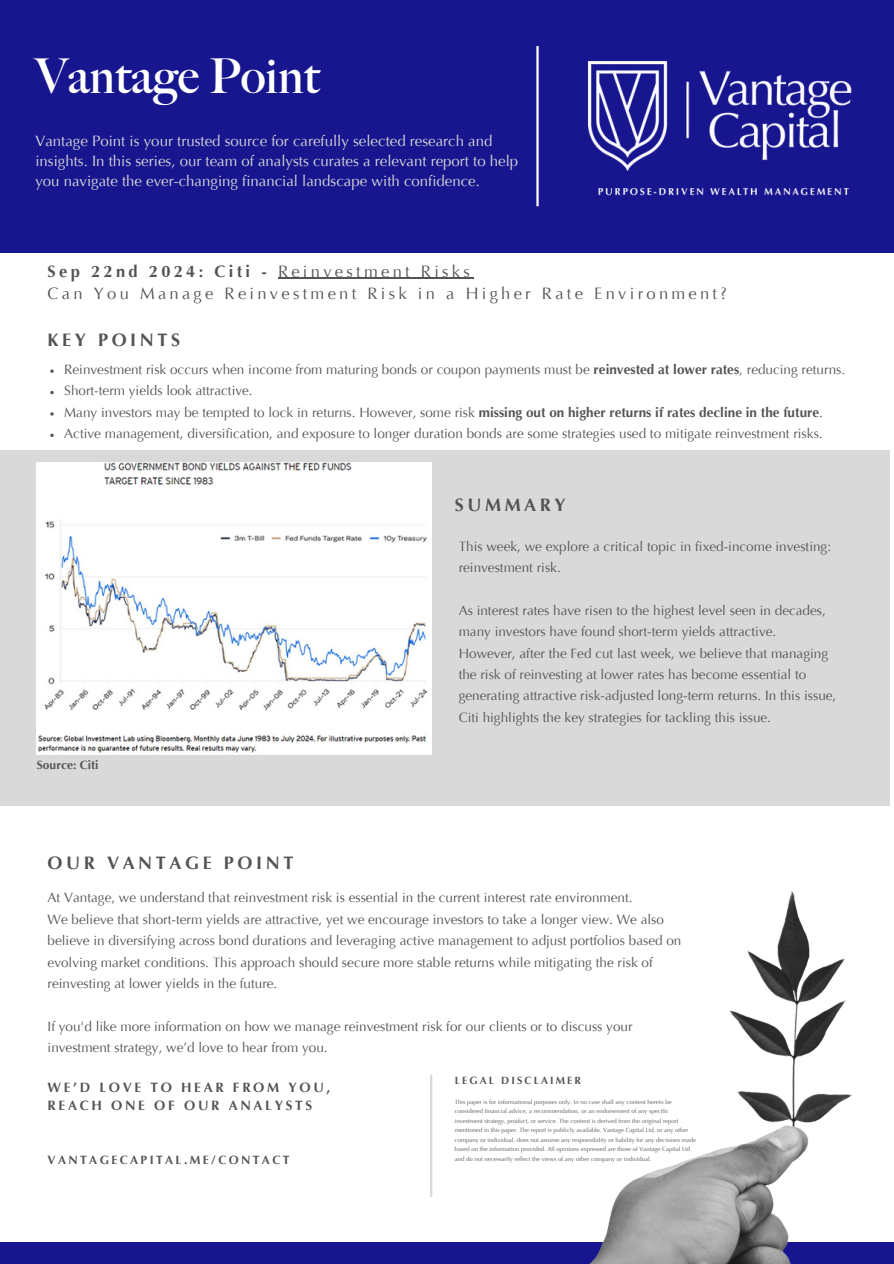
<style>
.page{position:relative;width:894px;height:1264px;background:#fff}
.page>*{position:absolute;margin:0;border:0;box-sizing:border-box;transform-origin:0 0}
.t1{font:700 48px "Big Caslon FB";color:#fff}
.t2{font:700 18px "Optima LT Pro";letter-spacing:.2em;color:#545454}
.t3{font:16.5px/22.5px "Optima LT Pro";letter-spacing:.2em;color:#545454}
.t4{font:15px/20.2px "Optima LT Pro";color:#d9d9d9}
.t5{font:13.5px/21.3px "Optima LT Pro";color:#545454}
.t6{font:700 13.5px/18px "Optima LT Pro";letter-spacing:.2em;color:#545454}
.t7{font:700 12px "Optima LT Pro";letter-spacing:.2em;color:#545454}
.t8{font:700 12px "Optima LT Pro";color:#545454}
.t9{font:700 10.5px "Optima LT Pro";letter-spacing:.2em;color:#545454}
.t10{font:6px/9.4px "Optima LT Pro";color:#545454}
.s1{font-weight:700}
</style>
<div class="page">
<div style="left:0;top:0;width:892px;height:252px;background:#18168f"></div>
<img style="left:538px;top:61px;width:355px;height:141px">
<div style="left:0;top:1241px;width:893px;height:22px;background:#18168f"></div>
<img style="left:454px;top:891px;width:439px;height:372px">
<hr style="left:536px;top:46px;width:2px;height:160px;background:#fff">
<div style="left:0;top:450px;width:889px;height:355px;background:#d9d9d9"></div>
<hr style="left:430px;top:1074px;width:2px;height:122px;background:#d9d9d9">
<img style="left:36px;top:462px;width:395px;height:292px">
<svg style="left:50px;top:369px;width:4px;height:4px"></svg>
<svg style="left:50px;top:391px;width:4px;height:3px"></svg>
<svg style="left:50px;top:412px;width:4px;height:3px"></svg>
<svg style="left:50px;top:433px;width:4px;height:4px"></svg>
<hr style="left:278px;top:278px;width:195px;height:1px;background:#545454">
<p class="t1" style="left:35px;top:50px;width:285px">Vantage Point</p>
<p class="t4" style="left:35px;top:132px;width:484px">Vantage Point is your trusted source for carefully selected research and insights. In this series, our team of analysts curates a relevant report to help you navigate the ever-changing financial landscape with confidence.</p>
<h6 class="t3" style="left:48px;top:261px;width:680px"><span class="s1">Sep 22nd 2024: Citi -</span> Reinvestment Risks<br>Can You Manage Reinvestment Risk in a Higher Rate Environment?</h6>
<h5 class="t2" style="left:48px;top:333px;width:134px">KEY POINTS</h5>
<h5 class="t5" style="left:64px;top:360px;width:782px">Reinvestment risk occurs when income from maturing bonds or coupon payments must be <span class="s1">reinvested at lower rates</span>, reducing returns.</h5>
<p class="t5" style="left:64px;top:381px;width:190px">Short-term yields look attractive.</p>
<p class="t5" style="left:64px;top:403px;width:760px">Many investors may be tempted to lock in returns. However, some risk <span class="s1">missing out on higher returns if rates decline in the future</span>.</p>
<p class="t5" style="left:64px;top:424px;width:759px">Active management, diversification, and exposure to longer duration bonds are some strategies used to mitigate reinvestment risks.</p>
<p class="t8" style="left:37px;top:760px;width:63px">Source: Citi</p>
<h3 class="t2" style="left:454px;top:498px;width:112px">SUMMARY</h3>
<h2 class="t5" style="left:458px;top:537px;width:374px">This week, we explore a critical topic in fixed-income investing: reinvestment risk.</h2>
<p class="t5" style="left:458px;top:601px;width:379px">As interest rates have risen to the highest level seen in decades, many investors have found short-term yields attractive.<br>However, after the Fed cut last week, we believe that managing the risk of reinvesting at lower rates has become essential to generating attractive risk-adjusted long-term returns. In this issue, Citi highlights the key strategies for tackling this issue.</p>
<p class="t2" style="left:48px;top:856px;width:247px">OUR VANTAGE POINT</p>
<p class="t5" style="left:48px;top:888px;width:635px">At Vantage, we understand that reinvestment risk is essential in the current interest rate environment.<br>We believe that short-term yields are attractive, yet we encourage investors to take a longer view. We also believe in diversifying across bond durations and leveraging active management to adjust portfolios based on evolving market conditions. This approach should secure more stable returns while mitigating the risk of reinvesting at lower yields in the future.</p>
<h2 class="t5" style="left:48px;top:1016px;width:586px">If you'd like more information on how we manage reinvestment risk for our clients or to discuss your investment strategy, we’d love to hear from you.</h2>
<h2 class="t6" style="left:48px;top:1079px;width:284px">WE’D LOVE TO HEAR FROM YOU,<br>REACH ONE OF OUR ANALYSTS</h2>
<h5 class="t7" style="left:48px;top:1154px;width:243px">VANTAGECAPITAL.ME/CONTACT</h5>
<h4 class="t9" style="left:454px;top:1075px;width:128px">LEGAL DISCLAIMER</h4>
<p class="t10" style="left:454px;top:1097px;width:243px">This paper is for informational purposes only. In no case shall any content herein be considered financial advice, a recommendation, or an endorsement of any specific investment strategy, product, or service. The content is derived from the original report mentioned in this paper. The report is publicly available. Vantage Capital Ltd, or any other company or individual, does not assume any responsibility or liability for any decisions made based on the information provided. All opinions expressed are those of Vantage Capital Ltd and do not necessarily reflect the views of any other company or individual.</p>
</div>
